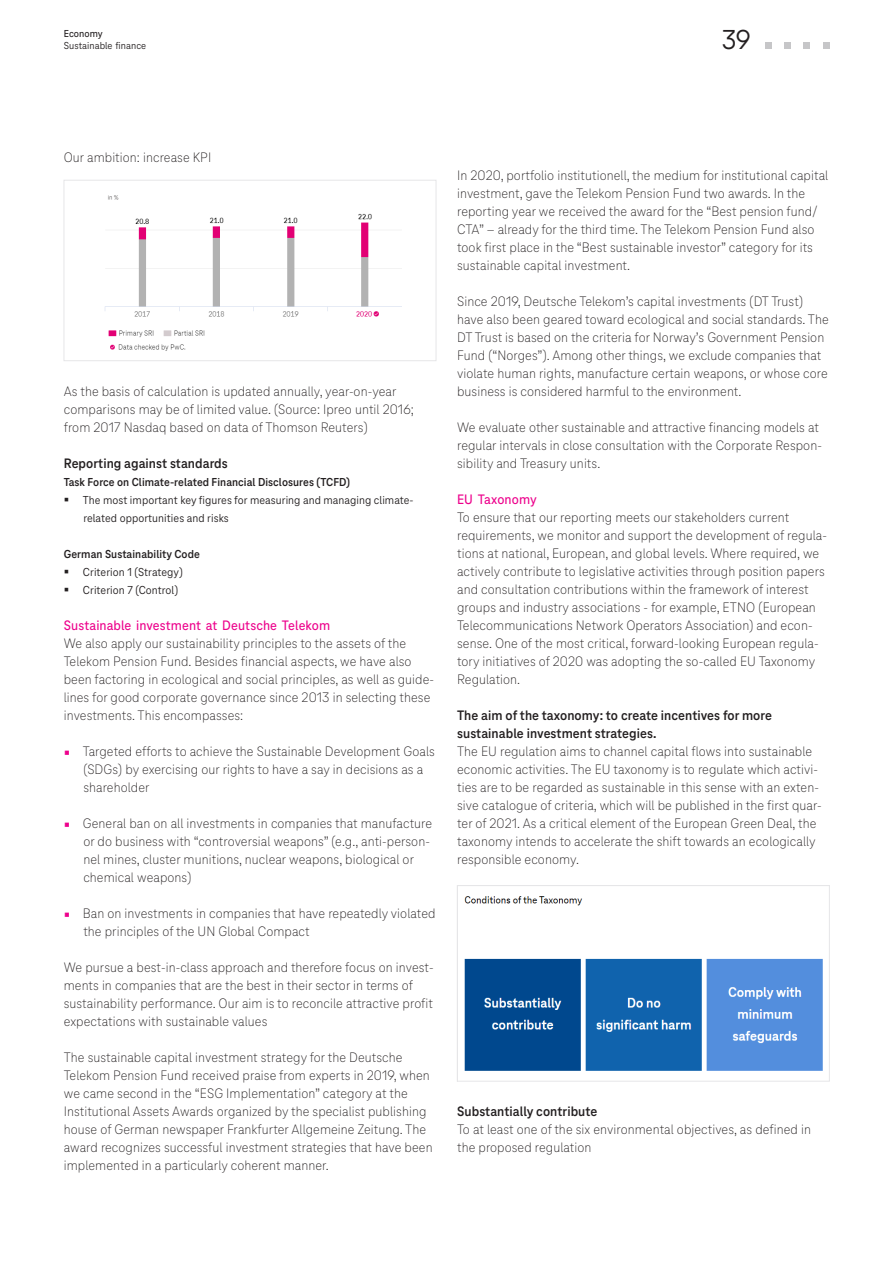
<style>
.page{position:relative;width:893px;height:1263px;background:#fff}
.page>*{position:absolute;margin:0;border:0;box-sizing:border-box;transform-origin:0 0}
.t1{font:28.5px "Tele Neo";color:#231f20}
.t2{font:100 14.25px/18px "Tele Neo";letter-spacing:.005em;color:#231f20}
.t3{font:700 14.25px/18px "Tele Neo";letter-spacing:.005em;color:#231f20}
.t4{font:500 14.25px "Tele Neo";letter-spacing:.005em;color:#ed028c}
.t5{font:12px/18px "Tele Neo";letter-spacing:.005em;color:#231f20}
.t6{font:700 12px "Tele Neo";letter-spacing:.005em;color:#231f20}
.t7{font:10.5px "Tele Neo";letter-spacing:.005em;color:#231f20}
.t8{font:500 10.5px "Tele Neo";letter-spacing:.005em;color:#231f20}
</style>
<div class="page">
<div style="left:765px;top:43px;width:7px;height:6px;background:#c6c6c8"></div>
<div style="left:784px;top:43px;width:7px;height:6px;background:#c6c6c8"></div>
<svg style="left:804px;top:43px;width:6px;height:6px"></svg>
<svg style="left:823px;top:43px;width:6px;height:6px"></svg>
<img style="left:104px;top:195px;width:298px;height:156px">
<div style="left:64px;top:180px;width:372px;height:181px;border:1px solid #e6e6e8"></div>
<img style="left:464px;top:896px;width:359px;height:175px">
<div style="left:457px;top:885px;width:373px;height:196px;border:1px solid #e6e6e8"></div>
<p class="t8" style="left:64px;top:27px;width:41px">Economy</p>
<p class="t7" style="left:64px;top:39px;width:84px">Sustainable finance</p>
<h1 class="t1" style="left:722px;top:23px;width:30px">39</h1>
<p class="t2" style="left:64px;top:148px;width:149px">Our ambition: increase KPI</p>
<p class="t2" style="left:64px;top:382px;width:352px">As the basis of calculation is updated annually, year-on-year comparisons may be of limited value. (Source: Ipreo until 2016; from 2017 Nasdaq based on data of Thomson Reuters)</p>
<p class="t3" style="left:64px;top:454px;width:166px">Reporting against standards</p>
<p class="t6" style="left:64px;top:475px;width:288px">Task Force on Climate-related Financial Disclosures (TCFD)</p>
<p class="t5" style="left:83px;top:491px;width:332px">The most important key figures for measuring and managing climate&shy;related opportunities and risks</p>
<p class="t6" style="left:64px;top:547px;width:138px">German Sustainability Code</p>
<p class="t5" style="left:83px;top:563px;width:101px">Criterion 1 (Strategy)<br>Criterion 7 (Control)</p>
<p class="t4" style="left:64px;top:617px;width:268px">Sustainable investment at Deutsche Telekom</p>
<p class="t2" style="left:64px;top:634px;width:372px">We also apply our sustainability principles to the assets of the Telekom Pension Fund. Besides financial aspects, we have also been factoring in ecological and social principles, as well as guide&shy;lines for good corporate governance since 2013 in selecting these investments. This encompasses:</p>
<p class="t2" style="left:83px;top:742px;width:353px">Targeted efforts to achieve the Sustainable Development Goals (SDGs) by exercising our rights to have a say in decisions as a shareholder</p>
<p class="t2" style="left:83px;top:814px;width:351px">General ban on all investments in companies that manufacture or do business with “controversial weapons” (e.g., anti-person&shy;nel mines, cluster munitions, nuclear weapons, biological or chemical weapons)</p>
<p class="t2" style="left:83px;top:904px;width:354px">Ban on investments in companies that have repeatedly violated the principles of the UN Global Compact</p>
<p class="t2" style="left:64px;top:958px;width:371px">We pursue a best-in-class approach and therefore focus on invest&shy;ments in companies that are the best in their sector in terms of sustainability performance. Our aim is to reconcile attractive profit expectations with sustainable values</p>
<p class="t2" style="left:64px;top:1048px;width:370px">The sustainable capital investment strategy for the Deutsche Telekom Pension Fund received praise from experts in 2019, when we came second in the “ESG Implementation” category at the Institutional Assets Awards organized by the specialist publishing house of German newspaper Frankfurter Allgemeine Zeitung. The award recognizes successful investment strategies that have been implemented in a particularly coherent manner.</p>
<p class="t2" style="left:457px;top:166px;width:373px">In 2020, portfolio institutionell, the medium for institutional capital investment, gave the Telekom Pension Fund two awards. In the reporting year we received the award for the “Best pension fund/ CTA” – already for the third time. The Telekom Pension Fund also took first place in the “Best sustainable investor” category for its sustainable capital investment.</p>
<p class="t2" style="left:457px;top:292px;width:373px">Since 2019, Deutsche Telekom’s capital investments (DT Trust) have also been geared toward ecological and social standards. The DT Trust is based on the criteria for Norway’s Government Pension Fund (“Norges”). Among other things, we exclude companies that violate human rights, manufacture certain weapons, or whose core business is considered harmful to the environment.</p>
<p class="t2" style="left:457px;top:418px;width:366px">We evaluate other sustainable and attractive financing models at regular intervals in close consultation with the Corporate Respon&shy;sibility and Treasury units.</p>
<p class="t4" style="left:457px;top:491px;width:81px">EU Taxonomy</p>
<p class="t2" style="left:457px;top:508px;width:371px">To ensure that our reporting meets our stakeholders current requirements, we monitor and support the development of regula&shy;tions at national, European, and global levels. Where required, we actively contribute to legislative activities through position papers and consultation contributions within the framework of interest groups and industry associations - for example, ETNO (European Telecommunications Network Operators Association) and econ&shy;sense. One of the most critical, forward-looking European regula&shy;tory initiatives of 2020 was adopting the so-called EU Taxonomy Regulation.</p>
<p class="t3" style="left:457px;top:706px;width:316px">The aim of the taxonomy: to create incentives for more sustainable investment strategies.</p>
<p class="t2" style="left:457px;top:742px;width:366px">The EU regulation aims to channel capital flows into sustainable economic activities. The EU taxonomy is to regulate which activi&shy;ties are to be regarded as sustainable in this sense with an exten&shy;sive catalogue of criteria, which will be published in the first quar&shy;ter of 2021. As a critical element of the European Green Deal, the taxonomy intends to accelerate the shift towards an ecologically responsible economy.</p>
<p class="t3" style="left:457px;top:1102px;width:142px">Substantially contribute</p>
<p class="t2" style="left:457px;top:1120px;width:355px">To at least one of the six environmental objectives, as defined in the proposed regulation</p>
</div>
